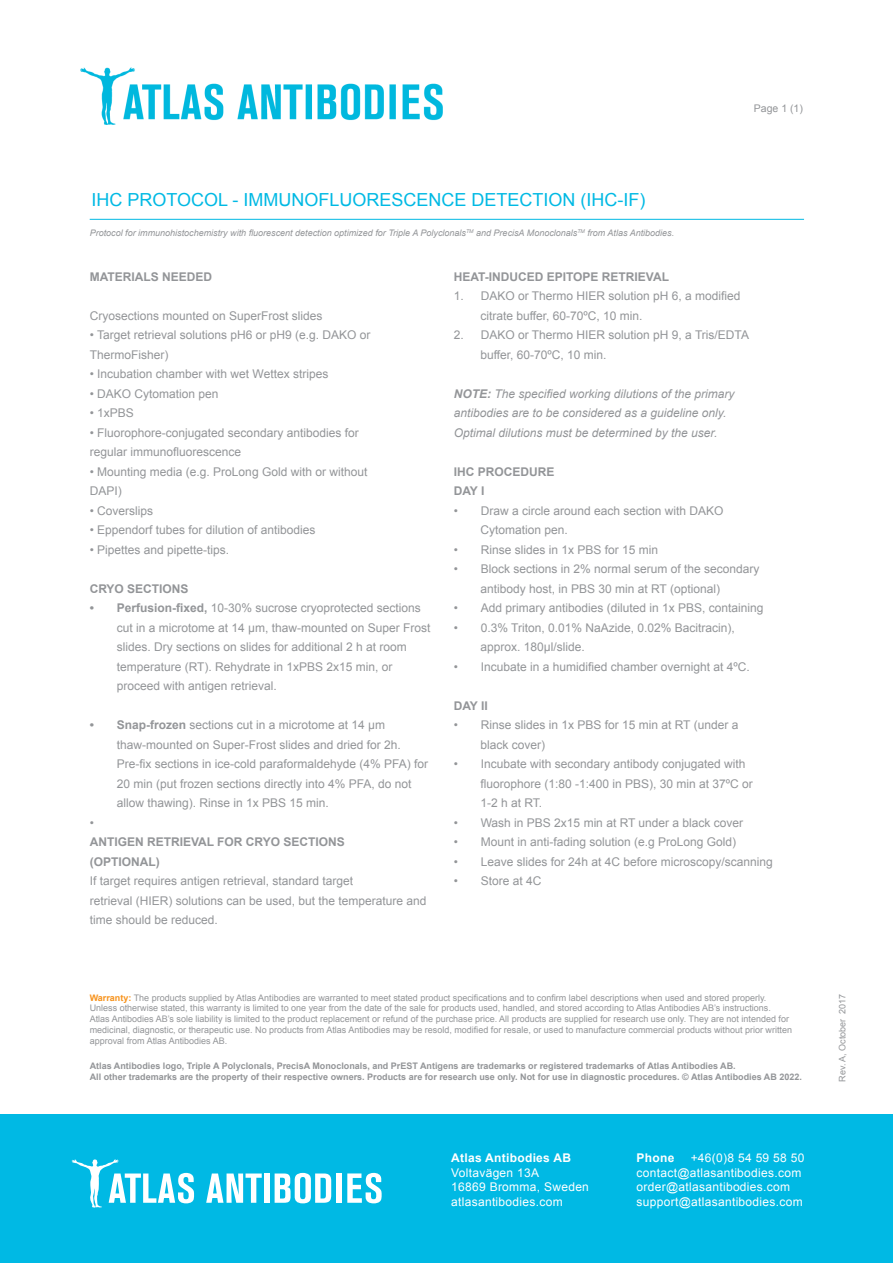
<style>
.page{position:relative;width:893px;height:1263px;background:#fff}
.page>*{position:absolute;margin:0;border:0;box-sizing:border-box;transform-origin:0 0}
.Bröd{font:18px "Arial";color:#00b9e4}
.t1{font:12px/19.5px "Arial";color:#939598}
.t2{font:12px "Arial";letter-spacing:.025em;color:#fff}
.t3{font:italic 12px "Arial";color:#939598}
.t4{font:700 12px "Arial";color:#939598}
.t5{font:700 12px "Arial";letter-spacing:.025em;color:#fff}
.t6{font:10.5px "Arial";color:#939598}
.t7{font:9px/10.8px "Arial";color:#939598}
.t8{font:700 9px "Arial";color:#939598}
.t9{font:italic 9px "Arial";color:#939598}
.s1{font-weight:700}
.s2{font-weight:700;color:#f7931d}
</style>
<div class="page">
<img style="left:80px;top:68px;width:362px;height:57px">
<hr style="left:90px;top:219px;width:714px;height:1px;background:#00b9e4">
<div style="left:0;top:1114px;width:893px;height:149px;background:#00b9e4"></div>
<svg style="left:206px;top:1173px;width:56px;height:30px"></svg>
<div style="left:264px;top:1173px;width:6px;height:30px;background:#fff"></div>
<svg style="left:275px;top:1173px;width:56px;height:30px"></svg>
<div style="left:336px;top:1173px;width:5px;height:30px;background:#fff"></div>
<svg style="left:347px;top:1173px;width:35px;height:30px"></svg>
<svg style="left:72px;top:1159px;width:122px;height:48px"></svg>
<p class="Bröd" style="left:91px;top:188px;width:556px">IHC PROTOCOL - IMMUNOFLUORESCENCE DETECTION (IHC-IF)</p>
<p class="t9" style="left:90px;top:227px;width:586px">Protocol for immunohistochemistry with fluorescent detection optimized for Triple A Polyclonals<sup>TM</sup> and PrecisA Monoclonals<sup>TM</sup> from Atlas Antibodies.</p>
<p class="t6" style="left:754px;top:101px;width:51px">Page 1 (1)</p>
<p class="t4" style="left:90px;top:269px;width:124px">MATERIALS NEEDED</p>
<p class="t1" style="left:90px;top:306px;width:234px">Cryosections mounted on SuperFrost slides</p>
<p class="t1" style="left:90px;top:325px;width:282px">• Target retrieval solutions pH6 or pH9 (e.g. DAKO or</p>
<p class="t1" style="left:90px;top:345px;width:80px">ThermoFisher)</p>
<p class="t1" style="left:90px;top:364px;width:240px">• Incubation chamber with wet Wettex stripes</p>
<p class="t1" style="left:90px;top:384px;width:130px">• DAKO Cytomation pen</p>
<p class="t1" style="left:90px;top:403px;width:46px">• 1xPBS</p>
<p class="t1" style="left:90px;top:423px;width:270px">• Fluorophore-conjugated secondary antibodies for</p>
<p class="t1" style="left:90px;top:442px;width:153px">regular immunofluorescence</p>
<p class="t1" style="left:90px;top:462px;width:279px">• Mounting media (e.g. ProLong Gold with or without</p>
<p class="t1" style="left:90px;top:481px;width:34px">DAPI)</p>
<p class="t1" style="left:90px;top:501px;width:65px">• Coverslips</p>
<p class="t1" style="left:90px;top:520px;width:227px">• Eppendorf tubes for dilution of antibodies</p>
<p class="t1" style="left:90px;top:540px;width:141px">• Pipettes and pipette-tips.</p>
<p class="t4" style="left:90px;top:581px;width:100px">CRYO SECTIONS</p>
<p class="t1" style="left:117px;top:598px;width:315px;text-indent:-27px"><span class="s1">• Perfusion-fixed,</span> 10-30% sucrose cryoprotected sections cut in a microtome at 14 µm, thaw-mounted on Super Frost slides. Dry sections on slides for additional 2 h at room temperature (RT). Rehydrate in 1xPBS 2x15 min, or proceed with antigen retrieval.</p>
<p class="t1" style="left:117px;top:715px;width:313px;text-indent:-27px"><span class="s1">• Snap-frozen</span> sections cut in a microtome at 14 µm thaw-mounted on Super-Frost slides and dried for 2h.<br>Pre-fix sections in ice-cold paraformaldehyde (4% PFA) for 20 min (put frozen sections directly into 4% PFA, do not allow thawing). Rinse in 1x PBS 15 min.</p>
<p class="t1" style="left:90px;top:813px;width:6px">•</p>
<p class="t4" style="left:90px;top:834px;width:257px">ANTIGEN RETRIEVAL FOR CRYO SECTIONS</p>
<p class="t4" style="left:90px;top:854px;width:71px">(OPTIONAL)</p>
<p class="t1" style="left:90px;top:871px;width:265px">If target requires antigen retrieval, standard target</p>
<p class="t1" style="left:90px;top:891px;width:338px">retrieval (HIER) solutions can be used, but the temperature and time should be reduced.</p>
<p class="t4" style="left:454px;top:269px;width:217px">HEAT-INDUCED EPITOPE RETRIEVAL</p>
<p class="t1" style="left:454px;top:286px;width:288px">1. DAKO or Thermo HIER solution pH 6, a modified</p>
<p class="t1" style="left:480px;top:306px;width:164px">citrate buffer, 60-70ºC, 10 min.</p>
<p class="t1" style="left:454px;top:325px;width:297px">2. DAKO or Thermo HIER solution pH 9, a Tris/EDTA</p>
<p class="t1" style="left:480px;top:345px;width:128px">buffer, 60-70ºC, 10 min.</p>
<p class="t3" style="left:454px;top:386px;width:282px"><span class="s1">NOTE:</span> The specified working dilutions of the primary</p>
<p class="t3" style="left:454px;top:405px;width:274px">antibodies are to be considered as a guideline only.</p>
<p class="t3" style="left:454px;top:425px;width:265px">Optimal dilutions must be determined by the user.</p>
<p class="t4" style="left:454px;top:464px;width:102px">IHC PROCEDURE</p>
<p class="t4" style="left:454px;top:483px;width:32px">DAY I</p>
<p class="t1" style="left:454px;top:501px;width:271px">• Draw a circle around each section with DAKO</p>
<p class="t1" style="left:480px;top:520px;width:89px">Cytomation pen.</p>
<p class="t1" style="left:454px;top:540px;width:206px">• Rinse slides in 1x PBS for 15 min</p>
<p class="t1" style="left:454px;top:559px;width:307px">• Block sections in 2% normal serum of the secondary</p>
<p class="t1" style="left:480px;top:579px;width:241px">antibody host, in PBS 30 min at RT (optional)</p>
<p class="t1" style="left:454px;top:598px;width:311px">• Add primary antibodies (diluted in 1x PBS, containing</p>
<p class="t1" style="left:454px;top:618px;width:283px">• 0.3% Triton, 0.01% NaAzide, 0.02% Bacitracin),</p>
<p class="t1" style="left:480px;top:637px;width:106px">approx. 180µl/slide.</p>
<p class="t1" style="left:454px;top:657px;width:298px">• Incubate in a humidified chamber overnight at 4ºC.</p>
<p class="t4" style="left:454px;top:698px;width:36px">DAY II</p>
<p class="t1" style="left:454px;top:715px;width:286px">• Rinse slides in 1x PBS for 15 min at RT (under a</p>
<p class="t1" style="left:480px;top:735px;width:66px">black cover)</p>
<p class="t1" style="left:454px;top:754px;width:293px">• Incubate with secondary antibody conjugated with</p>
<p class="t1" style="left:480px;top:774px;width:274px">fluorophore (1:80 -1:400 in PBS), 30 min at 37ºC or</p>
<p class="t1" style="left:480px;top:793px;width:63px">1-2 h at RT.</p>
<p class="t1" style="left:454px;top:813px;width:291px">• Wash in PBS 2x15 min at RT under a black cover</p>
<p class="t1" style="left:454px;top:832px;width:284px">• Mount in anti-fading solution (e.g ProLong Gold)</p>
<p class="t1" style="left:454px;top:852px;width:321px">• Leave slides for 24h at 4C before microscopy/scanning</p>
<p class="t1" style="left:454px;top:871px;width:89px">• Store at 4C</p>
<p class="t7" style="left:90px;top:992px;width:678px"><span class="s2">Warranty:</span> The products supplied by Atlas Antibodies are warranted to meet stated product specifications and to confirm label descriptions when used and stored properly.</p>
<p class="t7" style="left:90px;top:1003px;width:683px">Unless otherwise stated, this warranty is limited to one year from the date of the sale for products used, handled, and stored according to Atlas Antibodies AB’s instructions.</p>
<p class="t7" style="left:90px;top:1014px;width:704px">Atlas Antibodies AB’s sole liability is limited to the product replacement or refund of the purchase price. All products are supplied for research use only. They are not intended for medicinal, diagnostic, or therapeutic use. No products from Atlas Antibodies may be resold, modified for resale, or used to manufacture commercial products without prior written approval from Atlas Antibodies AB.</p>
<p class="t8" style="left:90px;top:1060px;width:647px">Atlas Antibodies logo, Triple A Polyclonals, PrecisA Monoclonals, and PrEST Antigens are trademarks or registered trademarks of Atlas Antibodies AB.</p>
<p class="t8" style="left:90px;top:1070px;width:714px">All other trademarks are the property of their respective owners. Products are for research use only. Not for use in diagnostic procedures. © Atlas Antibodies AB 2022.</p>
<p class="t5" style="left:451px;top:1150px;width:121px">Atlas Antibodies AB</p>
<p class="t2" style="left:451px;top:1165px;width:89px">Voltavägen 13A</p>
<p class="t2" style="left:451px;top:1179px;width:139px">16869 Bromma, Sweden</p>
<p class="t2" style="left:451px;top:1193px;width:113px">atlasantibodies.com</p>
<p class="t5" style="left:637px;top:1150px;width:39px">Phone</p>
<p class="t2" style="left:691px;top:1150px;width:115px">+46(0)8 54 59 58 50</p>
<p class="t2" style="left:637px;top:1165px;width:166px">contact@atlasantibodies.com</p>
<p class="t2" style="left:637px;top:1179px;width:155px">order@atlasantibodies.com</p>
<p class="t2" style="left:637px;top:1193px;width:168px">support@atlasantibodies.com</p>
<p class="t7" style="left:837px;top:1082px;width:89px;rotate:-90deg">Rev. A, October 2017</p>
</div>
